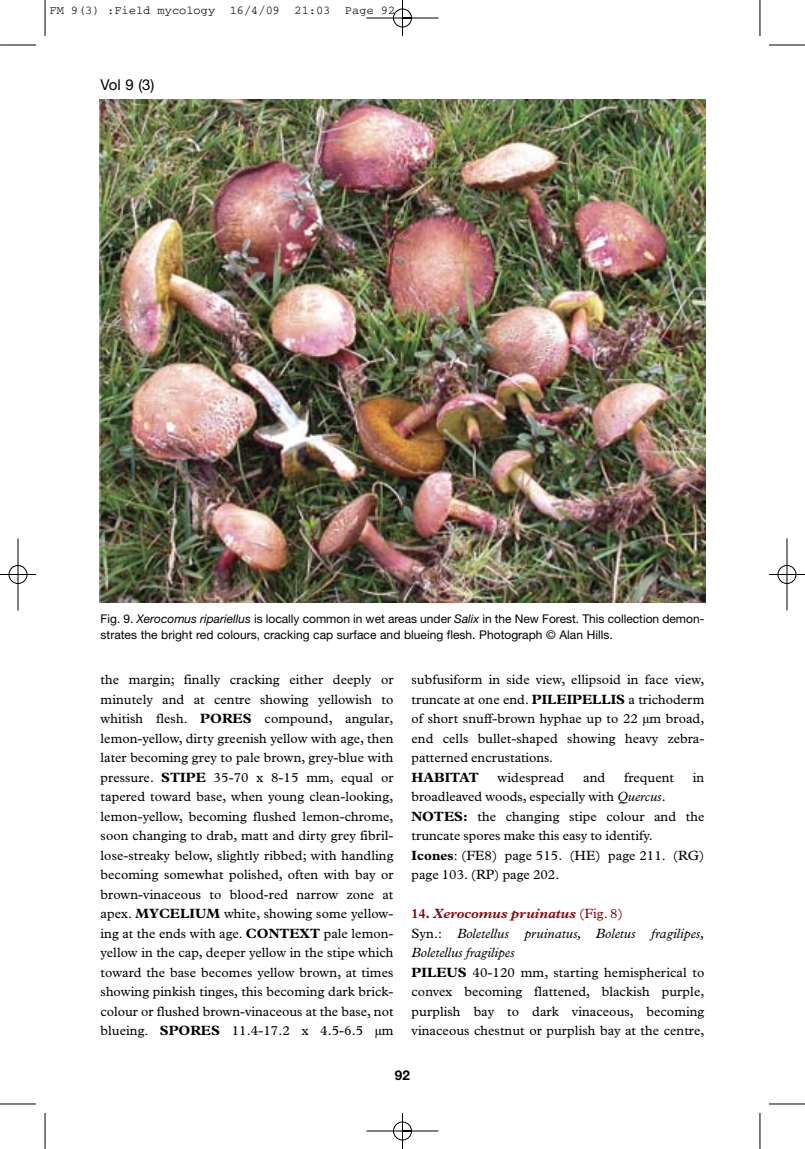
<style>
.page{position:relative;width:805px;height:1149px;background:#fff}
.page>*{position:absolute;margin:0;border:0;box-sizing:border-box;transform-origin:0 0}
.t1{font:15px "Helvetica Neue";color:#000}
.t2{font:13.5px/19.5px "Plantin";letter-spacing:.005em;color:#000;text-align:justify}
.t3{font:700 13.5px "Plantin";letter-spacing:.005em;color:#000}
.t4{font:700 13.5px "Helvetica Neue";color:#000}
.t5{font:12px/16.8px "Helvetica Neue";color:#000}
.t6{font:12px "Courier";color:#000}
.s1{font-style:italic}
.s2{font-weight:700}
.s3{font-weight:700;color:#8a0509}
.s4{font-weight:700;font-style:italic;color:#8a0509}
.s5{color:#8a0509}
</style>
<div class="page">
<img style="left:0;top:0;width:804px;height:1149px">
<p class="t6" style="left:50px;top:6px;width:347px">FM 9(3) :Field mycology 16/4/09 21:03 Page 92</p>
<p class="t1" style="left:100px;top:76px;width:55px">Vol 9 (3)</p>
<p class="t5" style="left:100px;top:610px;width:605px">Fig. 9. <span class="s1">Xerocomus ripariellus</span> is locally common in wet areas under <span class="s1">Salix</span> in the New Forest. This collection demon&shy;strates the bright red colours, cracking cap surface and blueing flesh. Photograph © Alan Hills.</p>
<p class="t2" style="left:100px;top:671px;width:294px">the margin; finally cracking either deeply or minutely and at centre showing yellowish to whitish flesh. <span class="s2">PORES</span> compound, angular, lemon-yellow, dirty greenish yellow with age, then later becoming grey to pale brown, grey-blue with pressure. <span class="s2">STIPE</span> 35-70 x 8-15 mm, equal or tapered toward base, when young clean-looking, lemon-yellow, becoming flushed lemon-chrome, soon changing to drab, matt and dirty grey fibril&shy;lose-streaky below, slightly ribbed; with handling becoming somewhat polished, often with bay or brown-vinaceous to blood-red narrow zone at apex. <span class="s2">MYCELIUM</span> white, showing some yellow&shy;ing at the ends with age. <span class="s2">CONTEXT</span> pale lemon&shy;yellow in the cap, deeper yellow in the stipe which toward the base becomes yellow brown, at times showing pinkish tinges, this becoming dark brick&shy;colour or flushed brown-vinaceous at the base, not blueing. <span class="s2">SPORES</span> 11.4-17.2 x 4.5-6.5 µm</p>
<p class="t2" style="left:411px;top:671px;width:294px">subfusiform in side view, ellipsoid in face view, truncate at one end. <span class="s2">PILEIPELLIS</span> a trichoderm of short snuff-brown hyphae up to 22 µm broad, end cells bullet-shaped showing heavy zebra&shy;patterned encrustations.</p>
<p class="t3" style="left:411px;top:772px;width:69px">HABITAT</p>
<p class="t2" style="left:497px;top:768px;width:68px">widespread</p>
<p class="t2" style="left:583px;top:768px;width:24px">and</p>
<p class="t2" style="left:624px;top:768px;width:51px">frequent</p>
<p class="t2" style="left:692px;top:768px;width:13px">in</p>
<p class="t2" style="left:411px;top:788px;width:294px;text-align:left">broadleaved woods, especially with <span class="s1">Quercus</span>.<br><span class="s2">NOTES:</span> the changing stipe colour and the truncate spores make this easy to identify.<br><span class="s2">Icones</span>: (FE8) page 515. (HE) page 211. (RG) page 103. (RP) page 202.</p>
<p class="t2" style="left:411px;top:905px;width:294px;text-align:left"><span class="s3">14.</span> <span class="s4">Xerocomus pruinatus</span> <span class="s5">(Fig. 8)<br></span>Syn.: <span class="s1">Boletellus pruinatus, Boletus fragilipes, Boletellus fragilipes<br></span><span class="s2">PILEUS</span> 40-120 mm, starting hemispherical to convex becoming flattened, blackish purple, purplish bay to dark vinaceous, becoming vinaceous chestnut or purplish bay at the centre,</p>
<p class="t4" style="left:395px;top:1067px;width:17px">92</p>
</div>
